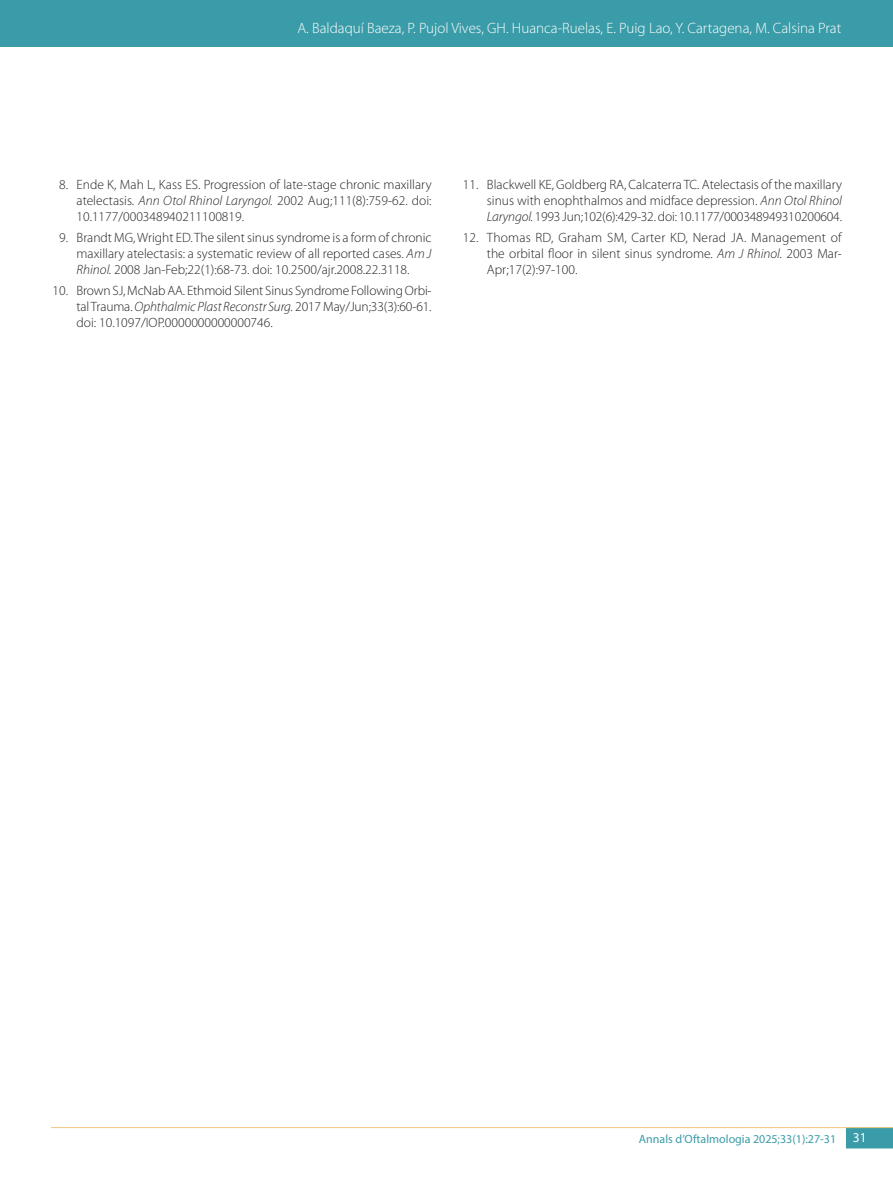
<style>
.page{position:relative;width:893px;height:1191px;background:#fff}
.page>*{position:absolute;margin:0;border:0;box-sizing:border-box;transform-origin:0 0}
.t1{font:300 15px "Myriad Pro";color:#fff}
.biblio_100{font:300 13.5px/16.2px "Myriad Pro";color:#231f20;text-align:justify}
.t2{font:12px "Myriad Pro";color:#3a9ca8}
.s1{font-style:italic}
.s2{font-size:13.5px;color:#fff}
</style>
<div class="page">
<svg style="left:846px;top:1128px;width:47px;height:20px"></svg>
<hr style="left:51px;top:1127px;width:842px;height:1px;background:#f3c67c">
<div style="left:0;top:0;width:893px;height:47px;background:#3a9ca8"></div>
<p class="t1" style="left:297px;top:19px;width:545px">A. Baldaquí Baeza, P. Pujol Vives, GH. Huanca-Ruelas, E. Puig Lao, Y. Cartagena, M. Calsina Prat</p>
<p class="biblio_100" style="left:77px;top:176px;width:357px;text-indent:-17px">8. Ende K, Mah L, Kass ES. Progression of late-stage chronic maxillary atelectasis. <span class="s1">Ann Otol Rhinol Laryngol.</span> 2002 Aug;111(8):759-62. doi:<br>10.1177/000348940211100819.</p>
<p class="biblio_100" style="left:77px;top:229px;width:357px;text-indent:-17px">9. Brandt MG, Wright ED. The silent sinus syndrome is a form of chronic maxillary atelectasis: a systematic review of all reported cases. <span class="s1">Am J Rhinol.</span> 2008 Jan-Feb;22(1):68-73. doi: 10.2500/ajr.2008.22.3118.</p>
<p class="biblio_100" style="left:77px;top:282px;width:357px;text-indent:-24px">10. Brown SJ, McNab AA. Ethmoid Silent Sinus Syndrome Following Orbi&shy;tal Trauma. <span class="s1">Ophthalmic Plast Reconstr Surg.</span> 2017 May/Jun;33(3):60-61. doi: 10.1097/IOP.0000000000000746.</p>
<p class="biblio_100" style="left:487px;top:176px;width:357px;text-indent:-24px">11. Blackwell KE, Goldberg RA, Calcaterra TC. Atelectasis of the maxillary sinus with enophthalmos and midface depression. <span class="s1">Ann Otol Rhinol Laryngol.</span> 1993 Jun;102(6):429-32. doi: 10.1177/000348949310200604.</p>
<p class="biblio_100" style="left:487px;top:229px;width:357px;text-indent:-24px">12. Thomas RD, Graham SM, Carter KD, Nerad JA. Management of the orbital floor in silent sinus syndrome. <span class="s1">Am J Rhinol.</span> 2003 Mar-Apr;17(2):97-100.</p>
<p class="t2" style="left:639px;top:1131px;width:229px">Annals d’Oftalmologia 2025;33(1):27-31 <span class="s2">31</span></p>
</div>
